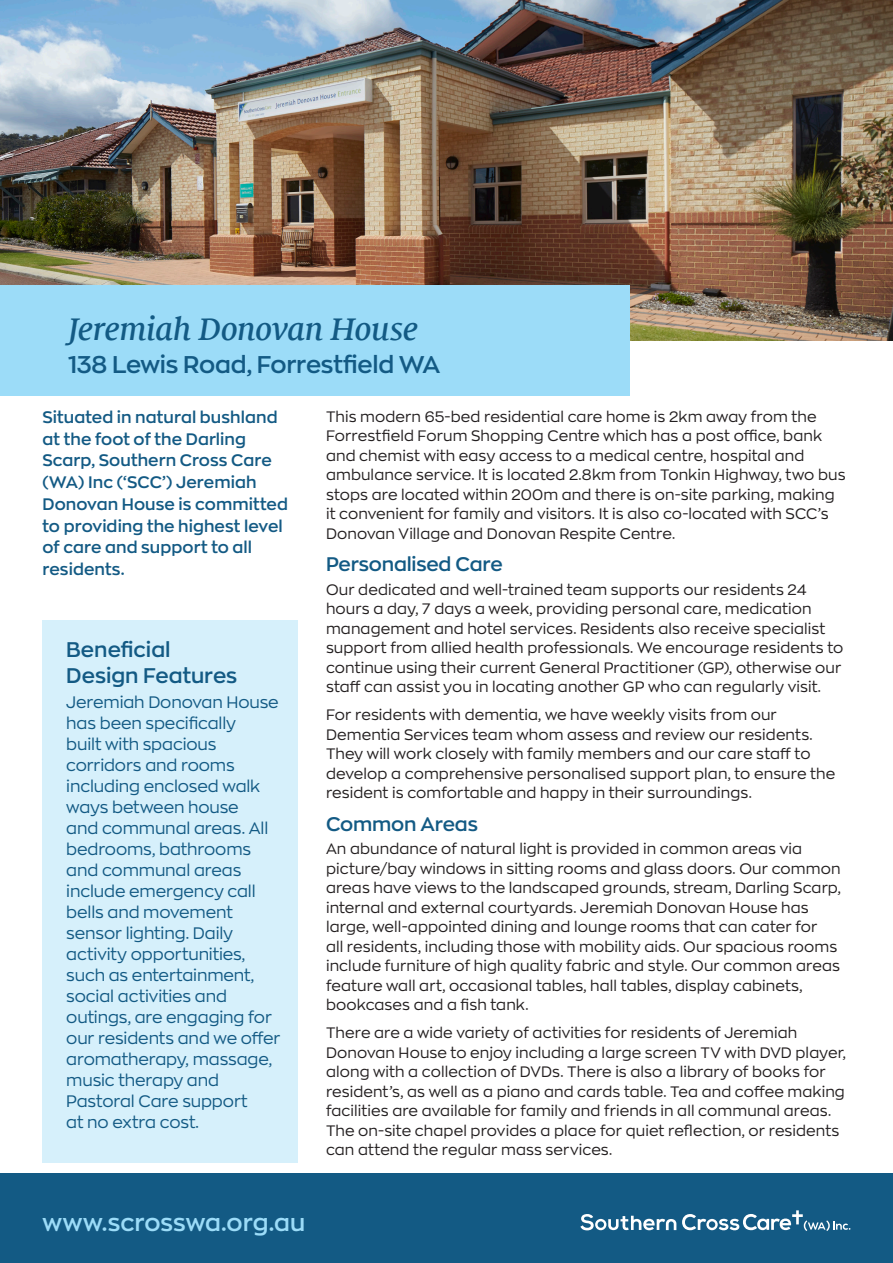
<style>
.page{position:relative;width:893px;height:1263px;background:#fff}
.page>*{position:absolute;margin:0;border:0;box-sizing:border-box;transform-origin:0 0}
.t1{font:italic 500 34.5px "Milo Serif Offc";letter-spacing:-.02em;color:#135a84}
.t2{font:600 24px "Zona Pro";letter-spacing:-.01em;color:#135a84}
.t3{font:600 24px "Zona Pro";color:#9cdcf8}
.t4{font:600 21px/25.5px "Zona Pro";color:#135a84}
.t5{font:600 19.5px "Zona Pro";letter-spacing:-.01em;color:#135a84}
.t6{font:16.5px/21px "Zona Pro";letter-spacing:-.005em;color:#135a84}
.t7{font:600 16.5px/21.8px "Zona Pro";letter-spacing:.005em;color:#135a84}
.t8{font:15px/19.5px "Zona Pro";letter-spacing:.01em;color:#231f20}
</style>
<div class="page">
<img style="left:0;top:0;width:893px;height:340px">
<div style="left:0;top:1174px;width:893px;height:89px;background:#135a84"></div>
<div style="left:0;top:285px;width:630px;height:110px;background:#9cdcf8"></div>
<svg style="left:580px;top:1214px;width:96px;height:16px"></svg>
<svg style="left:682px;top:1210px;width:168px;height:21px"></svg>
<div style="left:43px;top:620px;width:255px;height:542px;background:#d6f0fb"></div>
<p class="t1" style="left:68px;top:310px;width:351px">Jeremiah Donovan House</p>
<p class="t2" style="left:68px;top:348px;width:374px">138 Lewis Road, Forrestfield WA</p>
<p class="t7" style="left:43px;top:406px;width:247px">Situated in natural bushland at the foot of the Darling<br>Scarp, Southern Cross Care (WA) Inc (‘SCC’) Jeremiah<br>Donovan House is committed to providing the highest level of care and support to all residents.</p>
<p class="t4" style="left:66px;top:637px;width:172px">Beneficial<br>Design Features</p>
<p class="t6" style="left:66px;top:691px;width:216px">Jeremiah Donovan House has been specifically<br>built with spacious corridors and rooms including enclosed walk ways between house<br>and communal areas. All bedrooms, bathrooms and communal areas include emergency call bells and movement sensor lighting. Daily activity opportunities, such as entertainment, social activities and outings, are engaging for our residents and we offer aromatherapy, massage, music therapy and<br>Pastoral Care support<br>at no extra cost.</p>
<p class="t8" style="left:326px;top:406px;width:521px">This modern 65-bed residential care home is 2km away from the Forrestfield Forum Shopping Centre which has a post office, bank and chemist with easy access to a medical centre, hospital and ambulance service. It is located 2.8km from Tonkin Highway, two bus stops are located within 200m and there is on-site parking, making it convenient for family and visitors. It is also co-located with SCC’s Donovan Village and Donovan Respite Centre.</p>
<p class="t5" style="left:326px;top:551px;width:178px">Personalised Care</p>
<p class="t8" style="left:326px;top:579px;width:519px">Our dedicated and well-trained team supports our residents 24 hours a day, 7 days a week, providing personal care, medication management and hotel services. Residents also receive specialist support from allied health professionals. We encourage residents to continue using their current General Practitioner (GP), otherwise our staff can assist you in locating another GP who can regularly visit.</p>
<p class="t8" style="left:326px;top:705px;width:511px">For residents with dementia, we have weekly visits from our Dementia Services team whom assess and review our residents.<br>They will work closely with family members and our care staff to develop a comprehensive personalised support plan, to ensure the resident is comfortable and happy in their surroundings.</p>
<p class="t5" style="left:326px;top:811px;width:153px">Common Areas</p>
<p class="t8" style="left:326px;top:839px;width:516px">An abundance of natural light is provided in common areas via picture/bay windows in sitting rooms and glass doors. Our common areas have views to the landscaped grounds, stream, Darling Scarp, internal and external courtyards. Jeremiah Donovan House has large, well-appointed dining and lounge rooms that can cater for<br>all residents, including those with mobility aids. Our spacious rooms include furniture of high quality fabric and style. Our common areas feature wall art, occasional tables, hall tables, display cabinets, bookcases and a fish tank.</p>
<p class="t8" style="left:326px;top:1023px;width:521px">There are a wide variety of activities for residents of Jeremiah Donovan House to enjoy including a large screen TV with DVD player, along with a collection of DVDs. There is also a library of books for resident’s, as well as a piano and cards table. Tea and coffee making facilities are available for family and friends in all communal areas.<br>The on-site chapel provides a place for quiet reflection, or residents can attend the regular mass services.</p>
<p class="t3" style="left:43px;top:1206px;width:264px">www.scrosswa.org.au</p>
</div>
